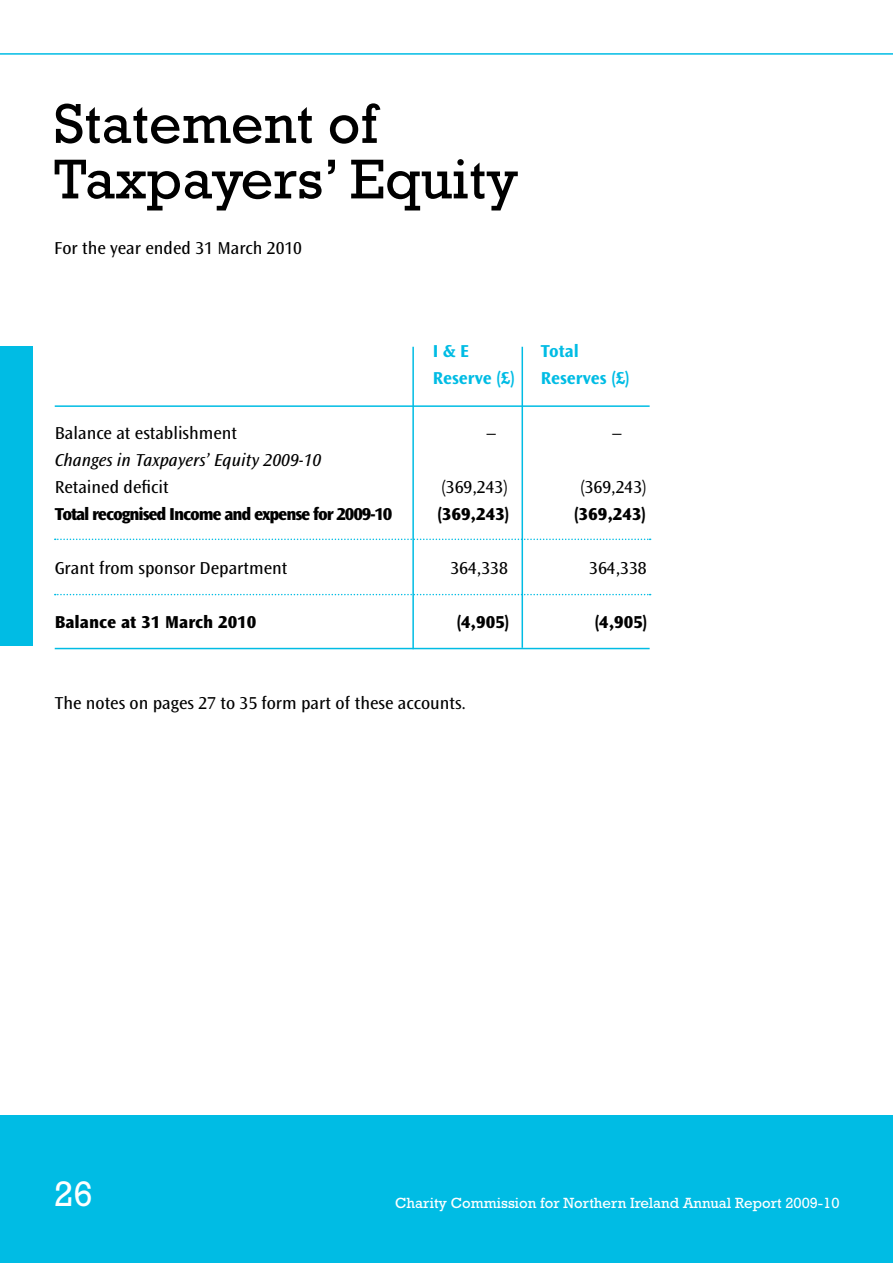
<style>
.page{position:relative;width:893px;height:1263px;background:#fff}
.page>*{position:absolute;margin:0;border:0;box-sizing:border-box;transform-origin:0 0}
.t1{font:57px/55.5px "Rockwell Std";color:#000}
.t2{font:36px "Rockwell Std";color:#fff}
.t3{font:18px "Ocean Sans Std";color:#000}
.t4{font:800 18px "Ocean Sans Std";letter-spacing:-.06em;color:#000}
.t5{font:italic 18px "Ocean Sans Std";color:#000}
.t6{font:700 18px "Ocean Sans Std";color:#00bce4}
.t7{font:800 18px "Ocean Sans Std";color:#000}
.t8{font:15px "Rockwell Std";color:#fff}
</style>
<div class="page">
<div style="left:0;top:1115px;width:893px;height:148px;background:#00bce4"></div>
<hr style="left:0;top:53px;width:893px;height:2px;background:#00bce4">
<hr style="left:55px;top:405px;width:595px;height:2px;background:#00bce4">
<hr style="left:55px;top:648px;width:595px;height:1px;background:#00bce4">
<svg style="left:55px;top:539px;width:596px;height:1px"></svg>
<svg style="left:55px;top:594px;width:596px;height:1px"></svg>
<hr style="left:412px;top:347px;width:2px;height:302px;background:#00bce4">
<hr style="left:522px;top:347px;width:1px;height:301px;background:#00bce4">
<div style="left:0;top:347px;width:33px;height:299px;background:#00bce4"></div>
<h1 class="t1" style="left:54px;top:95px;width:466px">Statement of<br>Taxpayers’ Equity</h1>
<p class="t3" style="left:54px;top:238px;width:250px">For the year ended 31 March 2010</p>
<p class="t6" style="left:433px;top:341px;width:38px">I &amp; E</p>
<p class="t6" style="left:541px;top:341px;width:40px">Total</p>
<p class="t6" style="left:433px;top:368px;width:83px">Reserve (£)</p>
<p class="t6" style="left:541px;top:368px;width:90px">Reserves (£)</p>
<p class="t3" style="left:55px;top:423px;width:184px">Balance at establishment</p>
<p class="t3" style="left:487px;top:423px;width:10px">–</p>
<p class="t3" style="left:612px;top:423px;width:10px">–</p>
<p class="t5" style="left:55px;top:450px;width:268px">Changes in Taxpayers’ Equity 2009-10</p>
<p class="t3" style="left:55px;top:477px;width:116px">Retained deficit</p>
<p class="t3" style="left:442px;top:477px;width:68px">(369,243)</p>
<p class="t3" style="left:580px;top:477px;width:68px">(369,243)</p>
<p class="t4" style="left:55px;top:503px;width:339px">Total recognised Income and expense for 2009-10</p>
<p class="t4" style="left:438px;top:503px;width:73px">(369,243)</p>
<p class="t4" style="left:574px;top:503px;width:73px">(369,243)</p>
<p class="t3" style="left:55px;top:558px;width:234px">Grant from sponsor Department</p>
<p class="t3" style="left:450px;top:558px;width:59px">364,338</p>
<p class="t3" style="left:589px;top:558px;width:59px">364,338</p>
<p class="t7" style="left:55px;top:611px;width:203px">Balance at 31 March 2010</p>
<p class="t4" style="left:457px;top:611px;width:54px">(4,905)</p>
<p class="t4" style="left:595px;top:611px;width:54px">(4,905)</p>
<p class="t3" style="left:55px;top:693px;width:413px">The notes on pages 27 to 35 form part of these accounts.</p>
<h2 class="t2" style="left:54px;top:1173px;width:41px">26</h2>
<p class="t8" style="left:395px;top:1194px;width:446px">Charity Commission for Northern Ireland Annual Report 2009-10</p>
</div>
